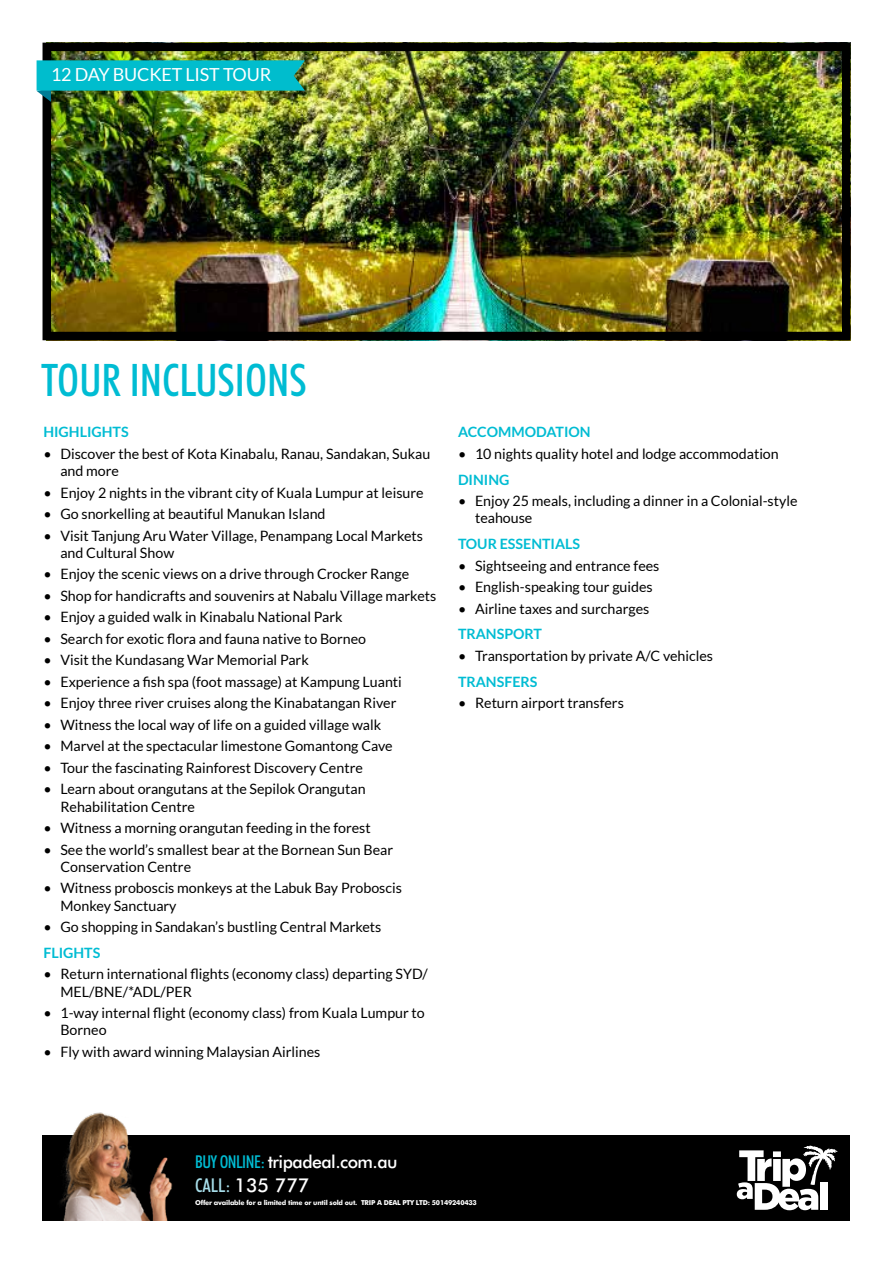
<style>
.page{position:relative;width:893px;height:1263px;background:#fff}
.page>*{position:absolute;margin:0;border:0;box-sizing:border-box;transform-origin:0 0}
.t1{font:500 condensed 45px "Futura BT";color:#00bcd3}
.t2{font:500 19.05px "Futura BT";color:#fff}
.t3{font:18px "Lato";letter-spacing:-.01em;color:#fff}
.t4{font:500 17.7px "Futura BT";letter-spacing:-.03em;color:#fff}
.t5{font:14.25px/17.2px "Lato";color:#000}
.t6{font:700 14.25px "Lato";color:#00bcd3}
.t7{font:700 6.75px "Futura BT";letter-spacing:-.03em;color:#fff}
.s1{font-stretch:condensed;color:#00bcd3}
.s2{font-stretch:condensed;color:#a7dde9}
</style>
<div class="page">
<div style="left:43px;top:1135px;width:807px;height:85px;background:#000"></div>
<img style="left:60px;top:1112px;width:113px;height:108px">
<svg style="left:737px;top:1145px;width:101px;height:65px"></svg>
<img style="left:53px;top:53px;width:787px;height:277px">
<div style="left:43px;top:43px;width:807px;height:297px;border:9px solid #000"></div>
<img style="left:37px;top:60px;width:268px;height:42px">
<p class="t3" style="left:51px;top:65px;width:222px">12 DAY BUCKET LIST TOUR</p>
<h1 class="t1" style="left:41px;top:353px;width:267px">TOUR INCLUSIONS</h1>
<p class="t6" style="left:43px;top:424px;width:87px">HIGHLIGHTS</p>
<p class="t5" style="left:60px;top:445px;width:371px;text-indent:-17px">• Discover the best of Kota Kinabalu, Ranau, Sandakan, Sukau and more</p>
<p class="t5" style="left:43px;top:484px;width:382px">• Enjoy 2 nights in the vibrant city of Kuala Lumpur at leisure</p>
<p class="t5" style="left:43px;top:505px;width:284px">• Go snorkelling at beautiful Manukan Island</p>
<p class="t5" style="left:60px;top:527px;width:364px;text-indent:-17px">• Visit Tanjung Aru Water Village, Penampang Local Markets and Cultural Show</p>
<p class="t5" style="left:43px;top:565px;width:367px">• Enjoy the scenic views on a drive through Crocker Range</p>
<p class="t5" style="left:43px;top:587px;width:394px">• Shop for handicrafts and souvenirs at Nabalu Village markets</p>
<p class="t5" style="left:43px;top:608px;width:301px">• Enjoy a guided walk in Kinabalu National Park</p>
<p class="t5" style="left:43px;top:630px;width:324px">• Search for exotic flora and fauna native to Borneo</p>
<p class="t5" style="left:43px;top:651px;width:267px">• Visit the Kundasang War Memorial Park</p>
<p class="t5" style="left:43px;top:673px;width:360px">• Experience a fish spa (foot massage) at Kampung Luanti</p>
<p class="t5" style="left:43px;top:694px;width:354px">• Enjoy three river cruises along the Kinabatangan River</p>
<p class="t5" style="left:43px;top:716px;width:339px">• Witness the local way of life on a guided village walk</p>
<p class="t5" style="left:43px;top:737px;width:351px">• Marvel at the spectacular limestone Gomantong Cave</p>
<p class="t5" style="left:43px;top:759px;width:321px">• Tour the fascinating Rainforest Discovery Centre</p>
<p class="t5" style="left:60px;top:780px;width:307px;text-indent:-17px">• Learn about orangutans at the Sepilok Orangutan<br>Rehabilitation Centre</p>
<p class="t5" style="left:43px;top:819px;width:329px">• Witness a morning orangutan feeding in the forest</p>
<p class="t5" style="left:60px;top:841px;width:334px;text-indent:-17px">• See the world’s smallest bear at the Bornean Sun Bear<br>Conservation Centre</p>
<p class="t5" style="left:60px;top:879px;width:343px;text-indent:-17px">• Witness proboscis monkeys at the Labuk Bay Proboscis<br>Monkey Sanctuary</p>
<p class="t5" style="left:43px;top:918px;width:340px">• Go shopping in Sandakan’s bustling Central Markets</p>
<p class="t6" style="left:43px;top:944px;width:59px">FLIGHTS</p>
<p class="t5" style="left:60px;top:965px;width:369px;text-indent:-17px">• Return international flights (economy class) departing SYD/<br>MEL/BNE/*ADL/PER</p>
<p class="t5" style="left:60px;top:1004px;width:366px;text-indent:-17px">• 1-way internal flight (economy class) from Kuala Lumpur to<br>Borneo</p>
<p class="t5" style="left:43px;top:1043px;width:279px">• Fly with award winning Malaysian Airlines</p>
<p class="t6" style="left:458px;top:424px;width:134px">ACCOMMODATION</p>
<p class="t5" style="left:458px;top:445px;width:322px">• 10 nights quality hotel and lodge accommodation</p>
<p class="t6" style="left:458px;top:471px;width:53px">DINING</p>
<p class="t5" style="left:475px;top:492px;width:324px;text-indent:-17px">• Enjoy 25 meals, including a dinner in a Colonial-style teahouse</p>
<p class="t6" style="left:458px;top:536px;width:124px">TOUR ESSENTIALS</p>
<p class="t5" style="left:458px;top:557px;width:203px">• Sightseeing and entrance fees</p>
<p class="t5" style="left:458px;top:578px;width:196px">• English-speaking tour guides</p>
<p class="t5" style="left:458px;top:600px;width:193px">• Airline taxes and surcharges</p>
<p class="t6" style="left:458px;top:626px;width:86px">TRANSPORT</p>
<p class="t5" style="left:458px;top:647px;width:257px">• Transportation by private A/C vehicles</p>
<p class="t6" style="left:458px;top:673px;width:81px">TRANSFERS</p>
<p class="t5" style="left:458px;top:694px;width:167px">• Return airport transfers</p>
<p class="t4" style="left:195px;top:1151px;width:204px"><span class="s1">BUY ONLINE:</span> tripadeal.com.au</p>
<h2 class="t2" style="left:195px;top:1173px;width:116px"><span class="s2">CALL:</span> 135 777</h2>
<p class="t7" style="left:195px;top:1199px;width:283px">Offer available for a limited time or until sold out. TRIP A DEAL PTY LTD: 50149240433</p>
</div>
